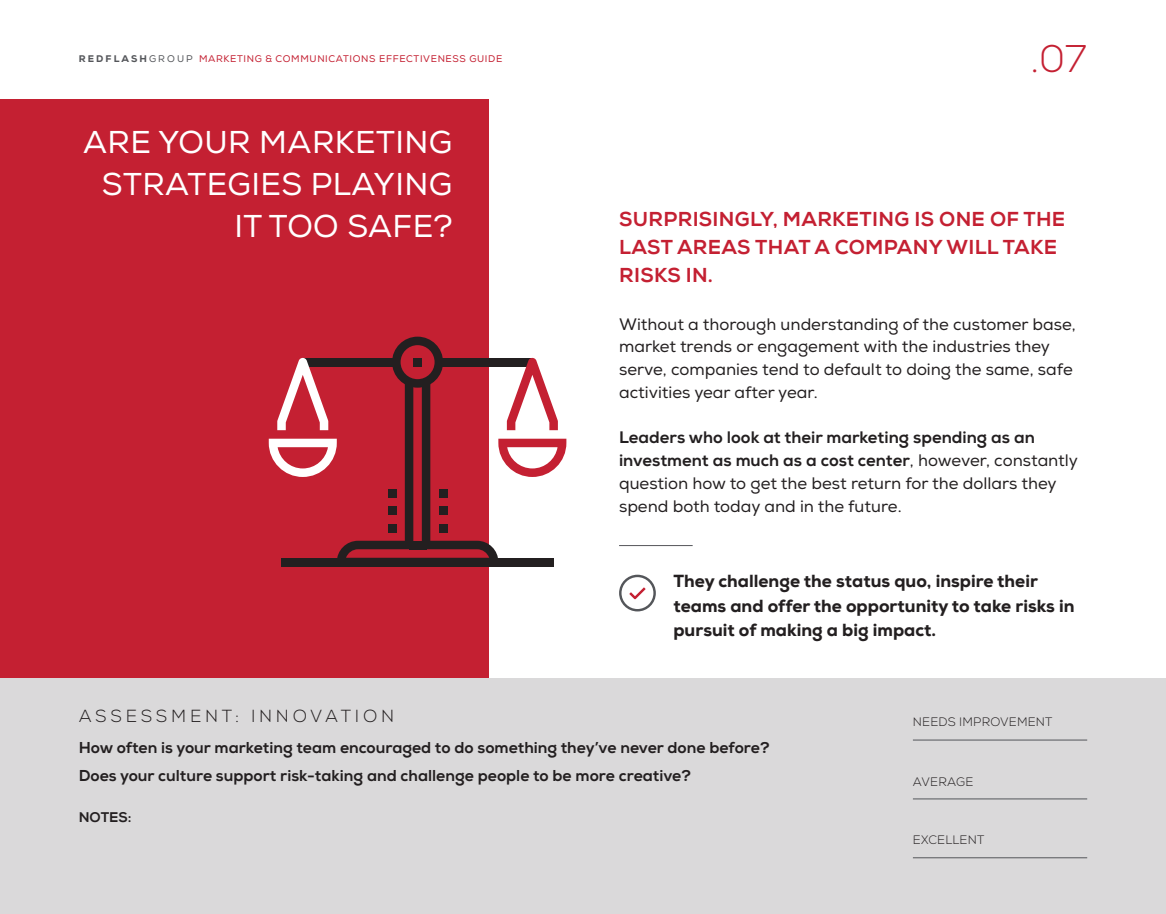
<style>
.page{position:relative;width:1166px;height:914px;background:#fff}
.page>*{position:absolute;margin:0;border:0;box-sizing:border-box;transform-origin:0 0}
.t1{font:300 38.5px "Nexa";color:#c42032}
.t2{font:31.5px/42px "Nexa";letter-spacing:.015em;color:#fff;text-align:right}
.t3{font:20.12px/28px "Nexa X Bold";letter-spacing:.015em;color:#c42032}
.t4{font:800 17.5px/24.5px "Nexa";color:#231f20}
.t5{font:300 17.5px "Nexa";letter-spacing:.215em;color:#231f20}
.t6{font:16.62px/22.8px "Nexa";color:#231f20}
.t7{font:16.62px/22.8px "Nexa X Bold";color:#231f20}
.t8{font:15.75px/28px "Nexa X Bold";color:#231f20}
.t9{font:14px "Nexa X Bold";color:#231f20}
.t10{font:300 12.25px "Nexa";letter-spacing:.015em;color:#231f20}
.t11{font:9.62px "Nexa";letter-spacing:.065em;color:#c42032}
.s1{font-weight:800;color:#54565a}
.s2{color:#54565a}
.s3{font-family:"Nexa"}
</style>
<div class="page">
<div style="left:0;top:99px;width:488px;height:581px;background:#c42032"></div>
<hr style="left:619px;top:545px;width:73px;height:1px;background:#54565a">
<svg style="left:619px;top:574px;width:37px;height:37px"></svg>
<svg style="left:269px;top:336px;width:297px;height:230px"></svg>
<div style="left:0;top:678px;width:1166px;height:236px;background:#dad9da"></div>
<hr style="left:913px;top:739px;width:174px;height:1px;background:#54565a">
<hr style="left:913px;top:798px;width:174px;height:1px;background:#54565a">
<hr style="left:913px;top:857px;width:174px;height:1px;background:#54565a">
<p class="t11" style="left:79px;top:53px;width:425px"><span class="s1">REDFLASH</span> <span class="s2">GROUP</span> MARKETING &amp; COMMUNICATIONS EFFECTIVENESS GUIDE</p>
<h1 class="t1" style="left:1030px;top:36px;width:57px">.07</h1>
<h2 class="t2" style="left:83px;top:122px;width:371px">ARE YOUR MARKETING<br>STRATEGIES PLAYING<br>IT TOO SAFE?</h2>
<p class="t3" style="left:619px;top:205px;width:447px">SURPRISINGLY, MARKETING IS ONE OF THE<br>LAST AREAS THAT A COMPANY WILL TAKE<br>RISKS IN.</p>
<p class="t6" style="left:619px;top:313px;width:458px">Without a thorough understanding of the customer base, market trends or engagement with the industries they serve, companies tend to default to doing the same, safe activities year after year.</p>
<p class="t7" style="left:619px;top:426px;width:460px">Leaders who look at their marketing spending as an investment as much as a cost center<span class="s3">, however, constantly</span></p>
<p class="t6" style="left:619px;top:472px;width:439px">question how to get the best return for the dollars they spend both today and in the future.</p>
<p class="t4" style="left:673px;top:569px;width:402px">They challenge the status quo, inspire their teams and offer the opportunity to take risks in pursuit of making a big impact.</p>
<p class="t5" style="left:79px;top:705px;width:317px">ASSESSMENT: INNOVATION</p>
<p class="t10" style="left:913px;top:714px;width:141px">NEEDS IMPROVEMENT</p>
<p class="t8" style="left:79px;top:733px;width:692px">How often is your marketing team encouraged to do something they’ve never done before?<br>Does your culture support risk-taking and challenge people to be more creative?</p>
<p class="t9" style="left:79px;top:808px;width:54px">NOTES:</p>
<p class="t10" style="left:913px;top:774px;width:62px">AVERAGE</p>
<p class="t10" style="left:913px;top:832px;width:73px">EXCELLENT</p>
</div>
